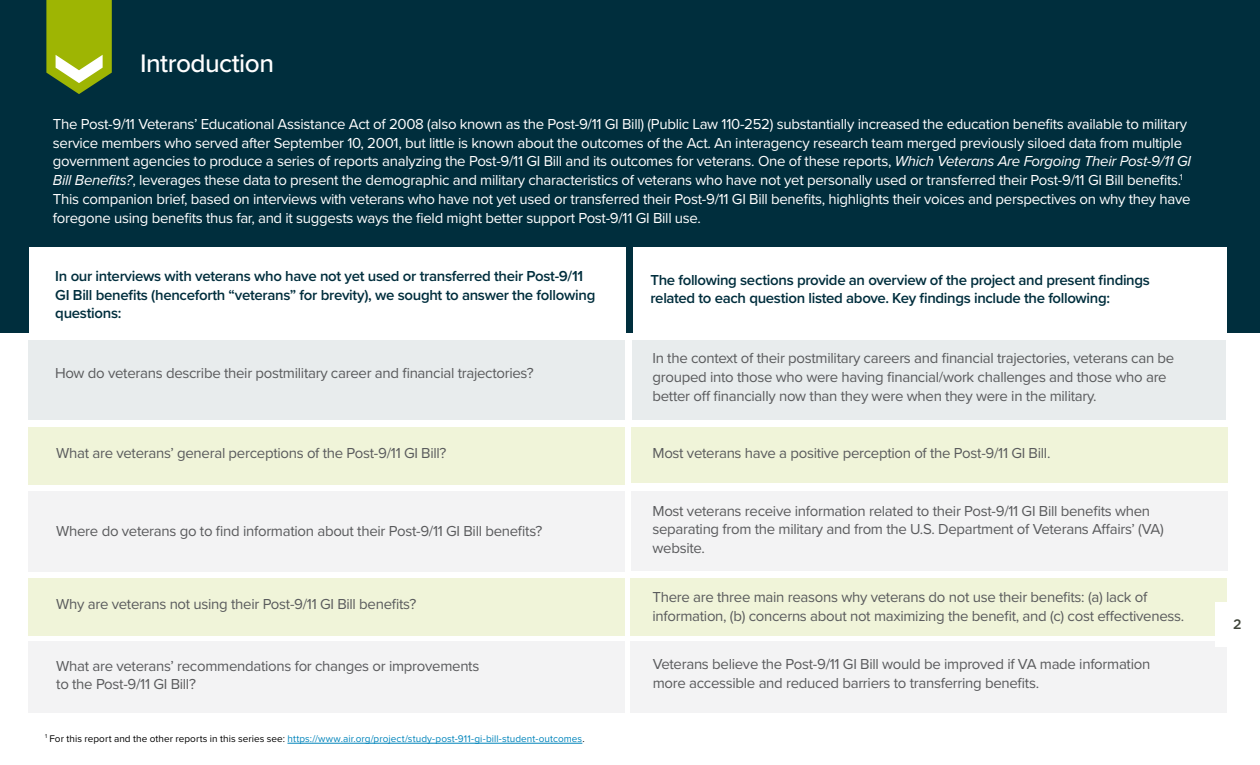
<style>
.page{position:relative;width:1260px;height:765px;background:#fff}
.page>*{position:absolute;margin:0;border:0;box-sizing:border-box;transform-origin:0 0}
.t1{font:500 26.25px "Proxima Nova";letter-spacing:-.02em;color:#fff}
.t2{font:15px/18.8px "Proxima Nova";letter-spacing:-.02em;color:#5a5b5d}
.t3{font:15px/18.8px "Proxima Nova";letter-spacing:-.02em;color:#fff}
.t4{font:600 15px/18.8px "Proxima Nova";letter-spacing:-.02em;color:#002e3d}
.t5{font:500 13.75px "Gotham";color:#40453a}
.t6{font:10px "Proxima Nova";letter-spacing:.005em;color:#0084bb}
.s1{font-style:italic}
.s2{color:#000}
</style>
<div class="page">
<div style="left:0;top:0;width:1260px;height:332px;background:#002e3d"></div>
<div style="left:631px;top:491px;width:597px;height:80px;background:#f3f3f4"></div>
<div style="left:633px;top:340px;width:593px;height:80px;background:#e8eced"></div>
<div style="left:29px;top:340px;width:596px;height:80px;background:#e8eced"></div>
<hr style="left:287px;top:743px;width:295px;height:1px;background:#0084bb">
<div style="left:29px;top:248px;width:596px;height:85px;background:#fff"></div>
<div style="left:633px;top:248px;width:593px;height:85px;background:#fff"></div>
<div style="left:29px;top:428px;width:596px;height:57px;background:#f0f4d9"></div>
<div style="left:29px;top:491px;width:596px;height:80px;background:#f3f3f4"></div>
<div style="left:29px;top:578px;width:596px;height:57px;background:#f0f4d9"></div>
<div style="left:29px;top:641px;width:596px;height:71px;background:#f3f3f4"></div>
<div style="left:632px;top:428px;width:596px;height:55px;background:#f0f4d9"></div>
<div style="left:630px;top:578px;width:596px;height:57px;background:#f0f4d9"></div>
<div style="left:630px;top:641px;width:596px;height:71px;background:#f3f3f4"></div>
<svg style="left:46px;top:0;width:66px;height:94px;background:#94ab22"></svg>
<div style="left:1215px;top:602px;width:45px;height:45px;background:#fff"></div>
<h1 class="t1" style="left:140px;top:44px;width:136px">Introduction</h1>
<p class="t3" style="left:53px;top:114px;width:1140px">The Post-9/11 Veterans’ Educational Assistance Act of 2008 (also known as the Post-9/11 GI Bill) (Public Law 110-252) substantially increased the education benefits available to military service members who served after September 10, 2001, but little is known about the outcomes of the Act. An interagency research team merged previously siloed data from multiple government agencies to produce a series of reports analyzing the Post-9/11 GI Bill and its outcomes for veterans. One of these reports, <span class="s1">Which Veterans Are Forgoing Their Post-9/11 GI Bill Benefits?</span>, leverages these data to present the demographic and military characteristics of veterans who have not yet personally used or transferred their Post-9/11 GI Bill benefits.<sup>1<br></sup>This companion brief, based on interviews with veterans who have not yet used or transferred their Post-9/11 GI Bill benefits, highlights their voices and perspectives on why they have foregone using benefits thus far, and it suggests ways the field might better support Post-9/11 GI Bill use.</p>
<p class="t4" style="left:55px;top:266px;width:542px">In our interviews with veterans who have not yet used or transferred their Post-9/11<br>GI Bill benefits (henceforth “veterans” for brevity), we sought to answer the following questions:</p>
<p class="t4" style="left:651px;top:270px;width:501px">The following sections provide an overview of the project and present findings related to each question listed above. Key findings include the following:</p>
<p class="t2" style="left:55px;top:363px;width:480px">How do veterans describe their postmilitary career and financial trajectories?</p>
<p class="t2" style="left:56px;top:443px;width:392px">What are veterans’ general perceptions of the Post-9/11 GI Bill?</p>
<p class="t2" style="left:56px;top:521px;width:488px">Where do veterans go to find information about their Post-9/11 GI Bill benefits?</p>
<p class="t2" style="left:56px;top:594px;width:362px">Why are veterans not using their Post-9/11 GI Bill benefits?</p>
<p class="t2" style="left:56px;top:656px;width:425px">What are veterans’ recommendations for changes or improvements to the Post-9/11 GI Bill?</p>
<p class="t6" style="left:45px;top:731px;width:541px"><sup>1</sup> <span class="s2">For this report and the other reports in this series see:</span> https://www.air.org/project/study-post-911-gi-bill-student-outcomes<span class="s2">.</span></p>
<p class="t2" style="left:652px;top:348px;width:523px">In the context of their postmilitary careers and financial trajectories, veterans can be grouped into those who were having financial/work challenges and those who are better off financially now than they were when they were in the military.</p>
<p class="t2" style="left:652px;top:443px;width:399px">Most veterans have a positive perception of the Post-9/11 GI Bill.</p>
<p class="t2" style="left:652px;top:501px;width:513px">Most veterans receive information related to their Post-9/11 GI Bill benefits when separating from the military and from the U.S. Department of Veterans Affairs’ (VA) website.</p>
<p class="t2" style="left:652px;top:587px;width:533px">There are three main reasons why veterans do not use their benefits: (a) lack of information, (b) concerns about not maximizing the benefit, and (c) cost effectiveness.</p>
<p class="t2" style="left:653px;top:654px;width:499px">Veterans believe the Post-9/11 GI Bill would be improved if VA made information more accessible and reduced barriers to transferring benefits.</p>
<p class="t5" style="left:1233px;top:615px;width:10px">2</p>
</div>
